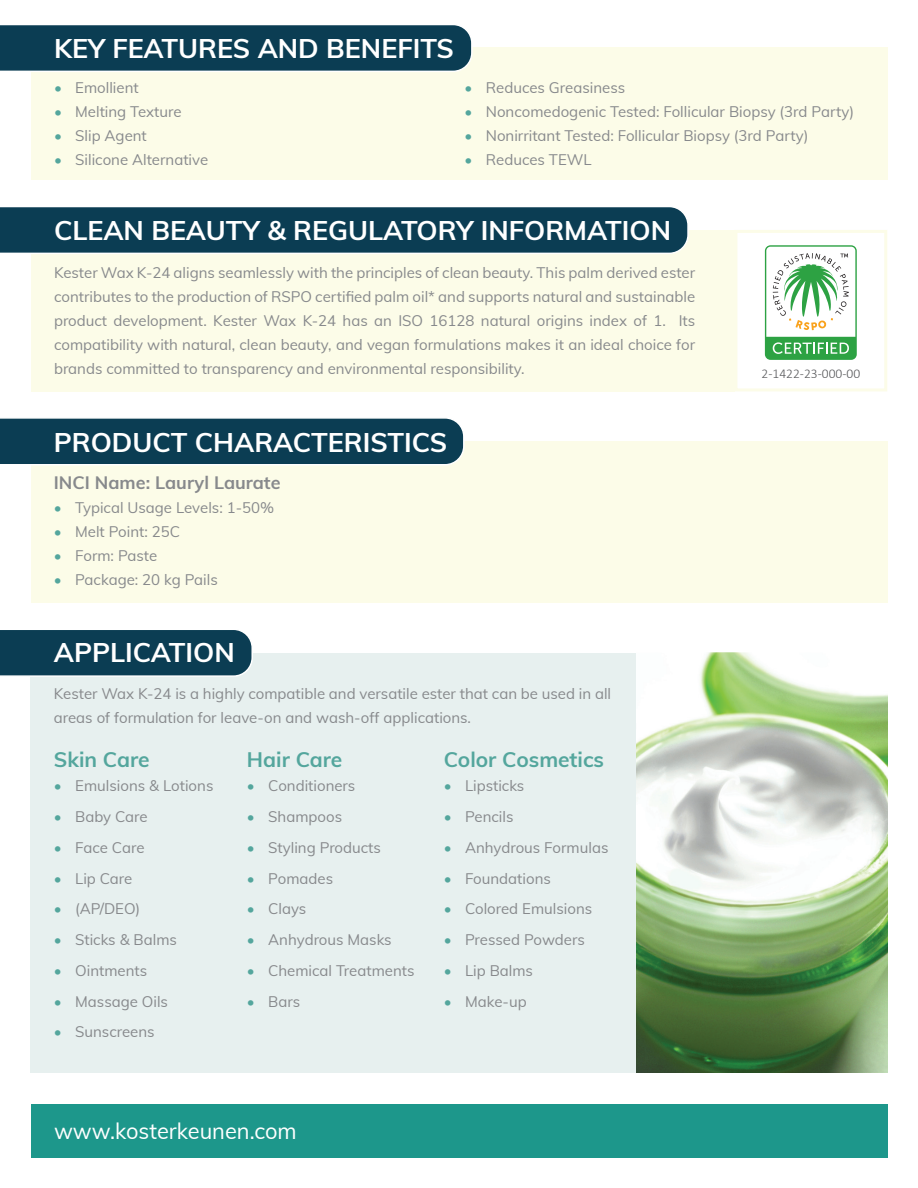
<style>
.page{position:relative;width:918px;height:1188px;background:#fff}
.page>*{position:absolute;margin:0;border:0;box-sizing:border-box;transform-origin:0 0}
.t1{font:700 27px "Muli";color:#fff}
.t2{font:22.5px "Muli";color:#fff}
.t3{font:700 21px "Muli";color:#54a69d}
.t4{font:700 18px "Muli";color:#87898c}
.t5{font:15px/24px "Muli";color:#87898c;text-align:justify}
.t6{font:300 13.5px "Calibri";color:#57585a}
.s1{font-weight:600;color:#54a69d}
.s2{color:#54a69d}
</style>
<div class="page">
<div style="left:30px;top:653px;width:857px;height:420px;background:#e7f0ef"></div>
<div style="left:31px;top:441px;width:856px;height:162px;background:#fcfce8"></div>
<div style="left:0;top:418px;width:465px;height:48px;background:#0b3d53"></div>
<div style="left:31px;top:230px;width:703px;height:161px;background:#fcfce8"></div>
<div style="left:31px;top:48px;width:856px;height:132px;background:#fcfce8"></div>
<svg style="left:0;top:25px;width:473px;height:47px;background:#15455a"></svg>
<div style="left:31px;top:1104px;width:856px;height:54px;background:#1d978b"></div>
<svg style="left:0;top:207px;width:689px;height:47px;background:#15455a"></svg>
<div style="left:0;top:630px;width:253px;height:47px;background:#0b3d53"></div>
<img style="left:636px;top:653px;width:251px;height:420px">
<div style="left:734px;top:230px;width:153px;height:161px;border:3px solid #fcfce8"></div>
<svg style="left:765px;top:245px;width:92px;height:115px"></svg>
<h1 class="t1" style="left:54px;top:28px;width:401px">KEY FEATURES AND BENEFITS</h1>
<p class="t5" style="left:54px;top:75px;width:86px"><span class="s1">•</span> Emollient</p>
<p class="t5" style="left:54px;top:99px;width:129px"><span class="s1">•</span> Melting Texture</p>
<p class="t5" style="left:54px;top:123px;width:94px"><span class="s1">•</span> Slip Agent</p>
<p class="t5" style="left:54px;top:147px;width:156px"><span class="s1">•</span> Silicone Alternative</p>
<p class="t5" style="left:465px;top:75px;width:162px"><span class="s1">•</span> Reduces Greasiness</p>
<p class="t5" style="left:465px;top:99px;width:391px"><span class="s1">•</span> Noncomedogenic Tested: Follicular Biopsy (3rd Party)</p>
<p class="t5" style="left:465px;top:123px;width:345px"><span class="s1">•</span> Nonirritant Tested: Follicular Biopsy (3rd Party)</p>
<p class="t5" style="left:465px;top:147px;width:129px"><span class="s1">•</span> Reduces TEWL</p>
<h1 class="t1" style="left:54px;top:211px;width:619px">CLEAN BEAUTY &amp; REGULATORY INFORMATION</h1>
<p class="t5" style="left:54px;top:259px;width:643px">Kester Wax K-24 aligns seamlessly with the principles of clean beauty. This palm derived ester contributes to the production of RSPO certified palm oil* and supports natural and sustainable product development. Kester Wax K-24 has an ISO 16128 natural origins index of 1. Its compatibility with natural, clean beauty, and vegan formulations makes it an ideal choice for brands committed to transparency and environmental responsibility.</p>
<h1 class="t1" style="left:54px;top:422px;width:395px">PRODUCT CHARACTERISTICS</h1>
<p class="t4" style="left:54px;top:469px;width:228px">INCI Name: Lauryl Laurate</p>
<p class="t5" style="left:54px;top:495px;width:222px"><span class="s1">•</span> Typical Usage Levels: 1-50%</p>
<p class="t5" style="left:54px;top:519px;width:128px"><span class="s1">•</span> Melt Point: 25C</p>
<p class="t5" style="left:54px;top:543px;width:105px"><span class="s1">•</span> Form: Paste</p>
<p class="t5" style="left:54px;top:567px;width:165px"><span class="s1">•</span> Package: 20 kg Pails</p>
<h1 class="t1" style="left:54px;top:633px;width:182px">APPLICATION</h1>
<p class="t5" style="left:54px;top:681px;width:559px">Kester Wax K-24 is a highly compatible and versatile ester that can be used in all areas of formulation for leave-on and wash-off applications.</p>
<h3 class="t3" style="left:54px;top:744px;width:97px">Skin Care</h3>
<p class="t5" style="left:54px;top:773px;width:161px"><span class="s2">•</span> Emulsions &amp; Lotions</p>
<p class="t5" style="left:54px;top:804px;width:95px"><span class="s2">•</span> Baby Care</p>
<p class="t5" style="left:54px;top:835px;width:92px"><span class="s2">•</span> Face Care</p>
<p class="t5" style="left:54px;top:865px;width:80px"><span class="s2">•</span> Lip Care</p>
<p class="t5" style="left:54px;top:896px;width:88px"><span class="s2">•</span> (AP/DEO)</p>
<p class="t5" style="left:54px;top:927px;width:125px"><span class="s2">•</span> Sticks &amp; Balms</p>
<p class="t5" style="left:54px;top:958px;width:95px"><span class="s2">•</span> Ointments</p>
<p class="t5" style="left:54px;top:988px;width:116px"><span class="s2">•</span> Massage Oils</p>
<p class="t5" style="left:54px;top:1019px;width:102px"><span class="s2">•</span> Sunscreens</p>
<h3 class="t3" style="left:247px;top:744px;width:97px">Hair Care</h3>
<p class="t5" style="left:247px;top:773px;width:110px"><span class="s2">•</span> Conditioners</p>
<p class="t5" style="left:247px;top:804px;width:97px"><span class="s2">•</span> Shampoos</p>
<p class="t5" style="left:247px;top:835px;width:136px"><span class="s2">•</span> Styling Products</p>
<p class="t5" style="left:247px;top:865px;width:88px"><span class="s2">•</span> Pomades</p>
<p class="t5" style="left:247px;top:896px;width:61px"><span class="s2">•</span> Clays</p>
<p class="t5" style="left:247px;top:927px;width:146px"><span class="s2">•</span> Anhydrous Masks</p>
<p class="t5" style="left:247px;top:958px;width:169px"><span class="s2">•</span> Chemical Treatments</p>
<p class="t5" style="left:247px;top:988px;width:55px"><span class="s2">•</span> Bars</p>
<h3 class="t3" style="left:444px;top:744px;width:162px">Color Cosmetics</h3>
<p class="t5" style="left:444px;top:773px;width:82px"><span class="s2">•</span> Lipsticks</p>
<p class="t5" style="left:444px;top:804px;width:71px"><span class="s2">•</span> Pencils</p>
<p class="t5" style="left:444px;top:835px;width:166px"><span class="s2">•</span> Anhydrous Formulas</p>
<p class="t5" style="left:444px;top:865px;width:109px"><span class="s2">•</span> Foundations</p>
<p class="t5" style="left:444px;top:896px;width:150px"><span class="s2">•</span> Colored Emulsions</p>
<p class="t5" style="left:444px;top:927px;width:143px"><span class="s2">•</span> Pressed Powders</p>
<p class="t5" style="left:444px;top:958px;width:91px"><span class="s2">•</span> Lip Balms</p>
<p class="t5" style="left:444px;top:988px;width:84px"><span class="s2">•</span> Make-up</p>
<h2 class="t2" style="left:54px;top:1115px;width:244px">www.kosterkeunen.com</h2>
<p class="t6" style="left:762px;top:366px;width:100px">2-1422-23-000-00</p>
</div>
